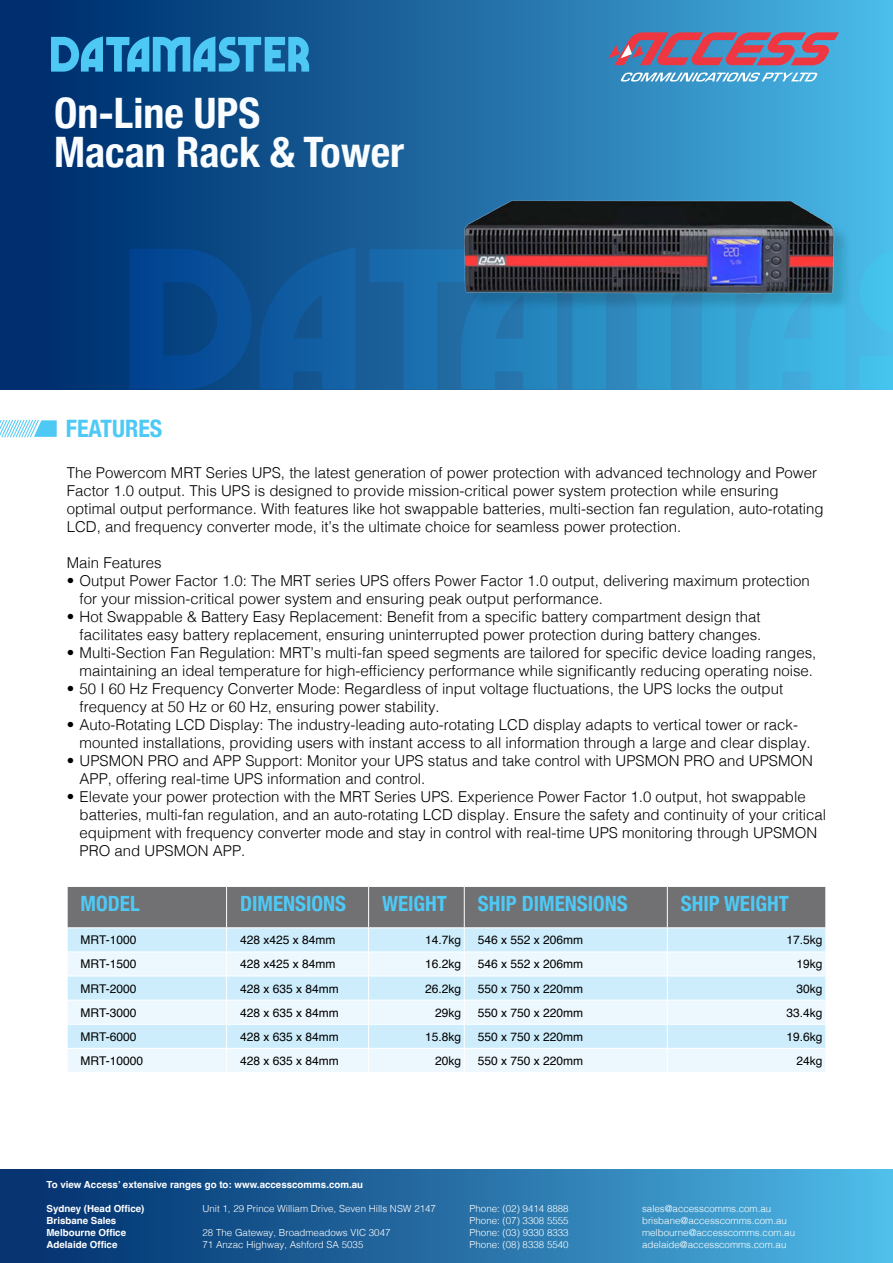
<style>
.page{position:relative;width:893px;height:1263px;background:#fff}
.page>*{position:absolute;margin:0;border:0;box-sizing:border-box;transform-origin:0 0}
.t1{font:700 condensed 42px/39px "Helvetica Neue";color:#fafdff}
.Paragraph_title{font:700 condensed 24px "Helvetica Neue";color:#4ec9f5}
.t2{font:700 condensed 21px "Helvetica Neue";color:#4ec9f5}
.Paragraph_text{font:300 15px/18px "Helvetica";color:#000}
.t3{font:12px "Helvetica";color:#000}
.t4{font:300 9.75px "Helvetica";color:#fff}
.t5{font:700 9.75px "Helvetica";color:#fff}
</style>
<div class="page">
<div style="left:0;top:1169px;width:893px;height:94px;background:linear-gradient(to right,#002a69,#4eb8e5)"></div>
<div style="left:0;top:0;width:893px;height:390px;background:linear-gradient(to right,#002464,#4ab7e5)"></div>
<svg style="left:841px;top:312px;width:4px;height:77px"></svg>
<svg style="left:259px;top:247px;width:97px;height:142px;background:#115a9c"></svg>
<svg style="left:859px;top:249px;width:34px;height:140px;background:#45bfea"></svg>
<svg style="left:369px;top:247px;width:87px;height:142px;background:#1b69a5"></svg>
<svg style="left:129px;top:249px;width:123px;height:140px;background:#05488e"></svg>
<svg style="left:51px;top:36px;width:258px;height:36px;background:#3193c6"></svg>
<svg style="left:608px;top:32px;width:231px;height:33px;background:#9f637f"></svg>
<svg style="left:620px;top:73px;width:198px;height:9px"></svg>
<svg style="left:0;top:419px;width:57px;height:19px"></svg>
<svg style="left:67px;top:886px;width:759px;height:186px;background:#c7d6df"></svg>
<div style="left:468px;top:203px;width:384px;height:109px;background:#000;opacity:.15"></div>
<img style="left:456px;top:87px;width:385px;height:303px">
<p class="t1" style="left:54px;top:90px;width:352px">On-Line UPS<br>Macan Rack &amp; Tower</p>
<p class="Paragraph_title" style="left:66px;top:409px;width:98px">FEATURES</p>
<p class="Paragraph_text" style="left:67px;top:462px;width:758px">The Powercom MRT Series UPS, the latest generation of power protection with advanced technology and Power Factor 1.0 output. This UPS is designed to provide mission-critical power system protection while ensuring optimal output performance. With features like hot swappable batteries, multi-section fan regulation, auto-rotating LCD, and frequency converter mode, it’s the ultimate choice for seamless power protection.</p>
<p class="Paragraph_text" style="left:67px;top:552px;width:97px">Main Features</p>
<p class="Paragraph_text" style="left:80px;top:570px;width:732px;text-indent:-13px">• Output Power Factor 1.0: The MRT series UPS offers Power Factor 1.0 output, delivering maximum protection for your mission-critical power system and ensuring peak output performance.</p>
<p class="Paragraph_text" style="left:67px;top:606px;width:696px;text-align:right">• Hot Swappable &amp; Battery Easy Replacement: Benefit from a specific battery compartment design that facilitates easy battery replacement, ensuring uninterrupted power protection during battery changes.</p>
<p class="Paragraph_text" style="left:67px;top:642px;width:751px;text-align:right">• Multi-Section Fan Regulation: MRT’s multi-fan speed segments are tailored for specific device loading ranges, maintaining an ideal temperature for high-efficiency performance while significantly reducing operating noise.</p>
<p class="Paragraph_text" style="left:80px;top:678px;width:705px;text-indent:-13px">• 50 I 60 Hz Frequency Converter Mode: Regardless of input voltage fluctuations, the UPS locks the output frequency at 50 Hz or 60 Hz, ensuring power stability.</p>
<p class="Paragraph_text" style="left:80px;top:714px;width:733px;text-indent:-13px">• Auto-Rotating LCD Display: The industry-leading auto-rotating LCD display adapts to vertical tower or rack&shy;mounted installations, providing users with instant access to all information through a large and clear display.</p>
<p class="Paragraph_text" style="left:80px;top:750px;width:735px;text-indent:-13px">• UPSMON PRO and APP Support: Monitor your UPS status and take control with UPSMON PRO and UPSMON<br>APP, offering real-time UPS information and control.</p>
<p class="Paragraph_text" style="left:80px;top:786px;width:748px;text-indent:-13px">• Elevate your power protection with the MRT Series UPS. Experience Power Factor 1.0 output, hot swappable batteries, multi-fan regulation, and an auto-rotating LCD display. Ensure the safety and continuity of your critical equipment with frequency converter mode and stay in control with real-time UPS monitoring through UPSMON PRO and UPSMON APP.</p>
<p class="t2" style="left:81px;top:886px;width:61px">MODEL</p>
<p class="t2" style="left:240px;top:886px;width:108px">DIMENSIONS</p>
<p class="t2" style="left:382px;top:886px;width:66px">WEIGHT</p>
<p class="t2" style="left:478px;top:886px;width:152px">SHIP DIMENSIONS</p>
<p class="t2" style="left:681px;top:886px;width:110px">SHIP WEIGHT</p>
<p class="t3" style="left:81px;top:931px;width:57px">MRT-1000</p>
<p class="t3" style="left:240px;top:931px;width:97px">428 x425 x 84mm</p>
<p class="t3" style="left:425px;top:931px;width:38px">14.7kg</p>
<p class="t3" style="left:478px;top:931px;width:107px">546 x 552 x 206mm</p>
<p class="t3" style="left:787px;top:931px;width:38px">17.5kg</p>
<p class="t3" style="left:81px;top:955px;width:57px">MRT-1500</p>
<p class="t3" style="left:240px;top:955px;width:97px">428 x425 x 84mm</p>
<p class="t3" style="left:425px;top:955px;width:38px">16.2kg</p>
<p class="t3" style="left:478px;top:955px;width:107px">546 x 552 x 206mm</p>
<p class="t3" style="left:797px;top:955px;width:28px">19kg</p>
<p class="t3" style="left:81px;top:979px;width:57px">MRT-2000</p>
<p class="t3" style="left:240px;top:979px;width:100px">428 x 635 x 84mm</p>
<p class="t3" style="left:425px;top:979px;width:38px">26.2kg</p>
<p class="t3" style="left:478px;top:979px;width:107px">550 x 750 x 220mm</p>
<p class="t3" style="left:797px;top:979px;width:28px">30kg</p>
<p class="t3" style="left:81px;top:1003px;width:57px">MRT-3000</p>
<p class="t3" style="left:240px;top:1003px;width:100px">428 x 635 x 84mm</p>
<p class="t3" style="left:435px;top:1003px;width:28px">29kg</p>
<p class="t3" style="left:478px;top:1003px;width:107px">550 x 750 x 220mm</p>
<p class="t3" style="left:787px;top:1003px;width:38px">33.4kg</p>
<p class="t3" style="left:81px;top:1027px;width:57px">MRT-6000</p>
<p class="t3" style="left:240px;top:1027px;width:100px">428 x 635 x 84mm</p>
<p class="t3" style="left:425px;top:1027px;width:38px">15.8kg</p>
<p class="t3" style="left:478px;top:1027px;width:107px">550 x 750 x 220mm</p>
<p class="t3" style="left:787px;top:1027px;width:38px">19.6kg</p>
<p class="t3" style="left:81px;top:1051px;width:64px">MRT-10000</p>
<p class="t3" style="left:240px;top:1051px;width:100px">428 x 635 x 84mm</p>
<p class="t3" style="left:435px;top:1051px;width:28px">20kg</p>
<p class="t3" style="left:478px;top:1051px;width:107px">550 x 750 x 220mm</p>
<p class="t3" style="left:797px;top:1051px;width:28px">24kg</p>
<p class="t5" style="left:46px;top:1178px;width:318px">To view Access’ extensive ranges go to: www.accesscomms.com.au</p>
<p class="t5" style="left:46px;top:1202px;width:100px">Sydney (Head Office)</p>
<p class="t4" style="left:203px;top:1200px;width:235px">Unit 1, 29 Prince William Drive, Seven Hills NSW 2147</p>
<p class="t4" style="left:470px;top:1200px;width:101px">Phone: (02) 9414 8888</p>
<p class="t4" style="left:642px;top:1200px;width:131px">sales@accesscomms.com.au</p>
<p class="t5" style="left:46px;top:1214px;width:71px">Brisbane Sales</p>
<p class="t4" style="left:470px;top:1212px;width:101px">Phone: (07) 3308 5555</p>
<p class="t4" style="left:642px;top:1212px;width:146px">brisbane@accesscomms.com.au</p>
<p class="t5" style="left:46px;top:1226px;width:81px">Melbourne Office</p>
<p class="t4" style="left:203px;top:1224px;width:190px">28 The Gateway, Broadmeadows VIC 3047</p>
<p class="t4" style="left:470px;top:1224px;width:101px">Phone: (03) 9330 8333</p>
<p class="t4" style="left:642px;top:1224px;width:155px">melbourne@accesscomms.com.au</p>
<p class="t5" style="left:46px;top:1238px;width:72px">Adelaide Office</p>
<p class="t4" style="left:202px;top:1236px;width:162px">71 Anzac Highway, Ashford SA 5035</p>
<p class="t4" style="left:470px;top:1236px;width:101px">Phone: (08) 8338 5540</p>
<p class="t4" style="left:642px;top:1236px;width:146px">adelaide@accesscomms.com.au</p>
</div>
